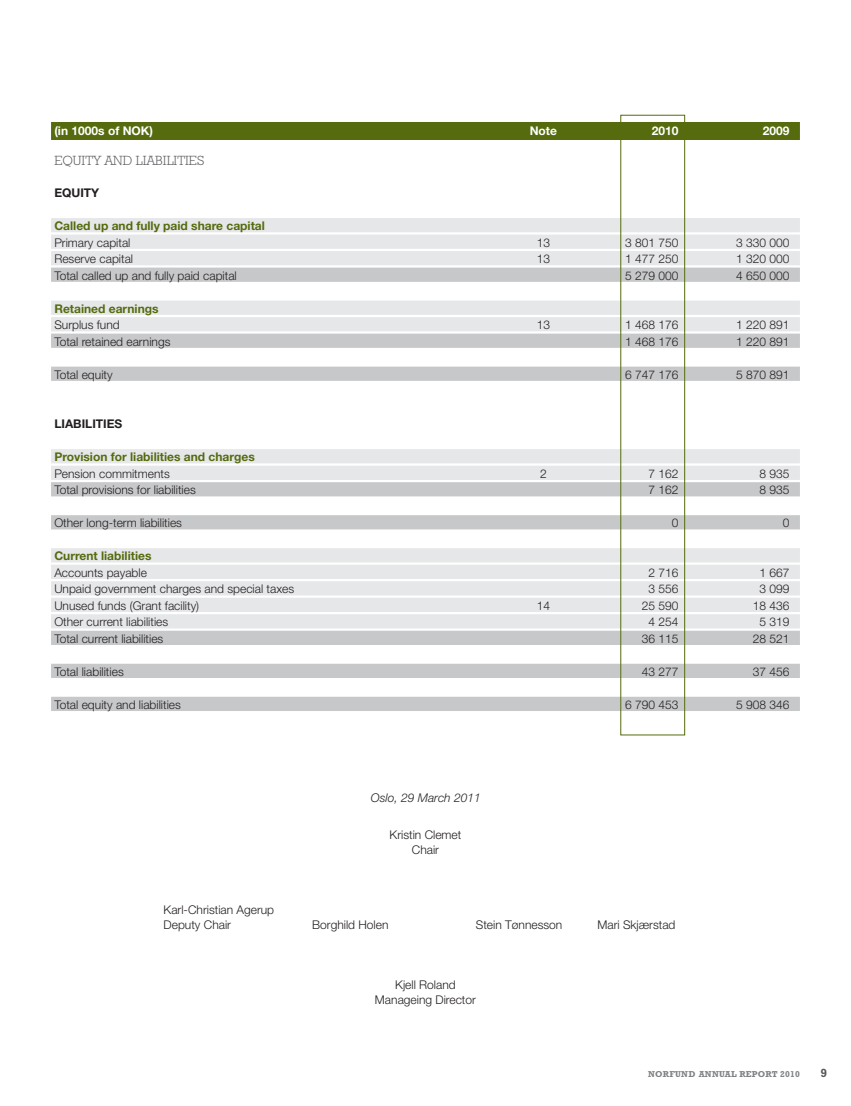
<style>
.page{position:relative;width:851px;height:1106px;background:#fff}
.page>*{position:absolute;margin:0;border:0;box-sizing:border-box;transform-origin:0 0}
.t1{font:300 13.5px "Rockwell";color:#57585a}
.t2{font:300 12px/15px "Helvetica Neue";color:#231f20;text-align:center}
.t3{font:700 12px "Helvetica Neue";color:#556b0e}
.t4{font:700 12px "Helvetica Neue";color:#fff}
.t5{font:700 12px "Helvetica Neue";color:#231f20}
.t6{font:italic 300 12px "Helvetica Neue";color:#231f20}
.t7{font:700 12px "Rockwell";color:#57585a}
.t8{font:700 8.7px "Rockwell";letter-spacing:.02em;color:#808285}
</style>
<div class="page">
<div style="left:51px;top:122px;width:748px;height:18px;background:#556b0e"></div>
<div style="left:51px;top:218px;width:748px;height:14px;background:#e6e7e9"></div>
<div style="left:51px;top:234px;width:748px;height:15px;background:#e6e7e9"></div>
<div style="left:51px;top:251px;width:748px;height:14px;background:#e6e7e9"></div>
<div style="left:51px;top:267px;width:748px;height:15px;background:#c7c8ca"></div>
<div style="left:51px;top:300px;width:748px;height:15px;background:#e6e7e9"></div>
<div style="left:51px;top:317px;width:748px;height:14px;background:#e6e7e9"></div>
<div style="left:51px;top:333px;width:748px;height:15px;background:#c7c8ca"></div>
<div style="left:51px;top:366px;width:748px;height:15px;background:#c7c8ca"></div>
<div style="left:51px;top:449px;width:748px;height:14px;background:#e6e7e9"></div>
<div style="left:51px;top:465px;width:748px;height:15px;background:#e6e7e9"></div>
<div style="left:51px;top:482px;width:748px;height:14px;background:#c7c8ca"></div>
<div style="left:51px;top:515px;width:748px;height:14px;background:#c7c8ca"></div>
<div style="left:51px;top:548px;width:748px;height:14px;background:#e6e7e9"></div>
<div style="left:51px;top:564px;width:748px;height:15px;background:#e6e7e9"></div>
<div style="left:51px;top:581px;width:748px;height:14px;background:#e6e7e9"></div>
<div style="left:51px;top:597px;width:748px;height:15px;background:#e6e7e9"></div>
<div style="left:51px;top:614px;width:748px;height:14px;background:#e6e7e9"></div>
<div style="left:51px;top:630px;width:748px;height:15px;background:#c7c8ca"></div>
<div style="left:51px;top:663px;width:748px;height:15px;background:#c7c8ca"></div>
<div style="left:51px;top:696px;width:748px;height:15px;background:#c7c8ca"></div>
<div style="left:620px;top:115px;width:65px;height:620px;border:1px solid #556b0e"></div>
<p class="t4" style="left:54px;top:123px;width:100px">(in 1000s of NOK)</p>
<p class="t4" style="left:529px;top:123px;width:29px">Note</p>
<p class="t4" style="left:651px;top:123px;width:28px">2010</p>
<p class="t4" style="left:762px;top:123px;width:28px">2009</p>
<p class="t1" style="left:54px;top:153px;width:151px">EQUITY AND LIABILITIES</p>
<p class="t5" style="left:54px;top:185px;width:45px">Equity</p>
<p class="t3" style="left:54px;top:218px;width:212px">Called up and fully paid share capital</p>
<p class="t2" style="left:54px;top:235px;width:78px">Primary capital</p>
<p class="t2" style="left:536px;top:235px;width:15px">13</p>
<p class="t2" style="left:625px;top:235px;width:55px">3 801 750</p>
<p class="t2" style="left:736px;top:235px;width:55px">3 330 000</p>
<p class="t2" style="left:54px;top:251px;width:80px">Reserve capital</p>
<p class="t2" style="left:536px;top:251px;width:15px">13</p>
<p class="t2" style="left:625px;top:251px;width:55px">1 477 250</p>
<p class="t2" style="left:736px;top:251px;width:55px">1 320 000</p>
<p class="t2" style="left:54px;top:268px;width:184px">Total called up and fully paid capital</p>
<p class="t2" style="left:625px;top:268px;width:55px">5 279 000</p>
<p class="t2" style="left:736px;top:268px;width:55px">4 650 000</p>
<p class="t3" style="left:54px;top:301px;width:106px">Retained earnings</p>
<p class="t2" style="left:54px;top:317px;width:67px">Surplus fund</p>
<p class="t2" style="left:536px;top:317px;width:15px">13</p>
<p class="t2" style="left:625px;top:317px;width:55px">1 468 176</p>
<p class="t2" style="left:736px;top:317px;width:55px">1 220 891</p>
<p class="t2" style="left:54px;top:334px;width:118px">Total retained earnings</p>
<p class="t2" style="left:625px;top:334px;width:55px">1 468 176</p>
<p class="t2" style="left:736px;top:334px;width:55px">1 220 891</p>
<p class="t2" style="left:54px;top:367px;width:60px">Total equity</p>
<p class="t2" style="left:625px;top:367px;width:55px">6 747 176</p>
<p class="t2" style="left:736px;top:367px;width:55px">5 870 891</p>
<p class="t5" style="left:54px;top:416px;width:15px">Liabilities</p>
<p class="t3" style="left:54px;top:449px;width:202px">Provision for liabilities and charges</p>
<p class="t2" style="left:54px;top:466px;width:117px">Pension commitments</p>
<p class="t2" style="left:540px;top:466px;width:8px">2</p>
<p class="t2" style="left:648px;top:466px;width:32px">7 162</p>
<p class="t2" style="left:759px;top:466px;width:32px">8 935</p>
<p class="t2" style="left:54px;top:482px;width:143px">Total provisions for liabilities</p>
<p class="t2" style="left:648px;top:482px;width:32px">7 162</p>
<p class="t2" style="left:759px;top:482px;width:32px">8 935</p>
<p class="t2" style="left:54px;top:515px;width:129px">Other long-term liabilities</p>
<p class="t2" style="left:671px;top:515px;width:8px">0</p>
<p class="t2" style="left:782px;top:515px;width:8px">0</p>
<p class="t3" style="left:54px;top:548px;width:99px">Current liabilities</p>
<p class="t2" style="left:54px;top:565px;width:94px">Accounts payable</p>
<p class="t2" style="left:648px;top:565px;width:32px">2 716</p>
<p class="t2" style="left:759px;top:565px;width:32px">1 667</p>
<p class="t2" style="left:54px;top:581px;width:241px">Unpaid government charges and special taxes</p>
<p class="t2" style="left:648px;top:581px;width:32px">3 556</p>
<p class="t2" style="left:759px;top:581px;width:32px">3 099</p>
<p class="t2" style="left:54px;top:598px;width:146px">Unused funds (Grant facility)</p>
<p class="t2" style="left:536px;top:598px;width:15px">14</p>
<p class="t2" style="left:641px;top:598px;width:38px">25 590</p>
<p class="t2" style="left:752px;top:598px;width:38px">18 436</p>
<p class="t2" style="left:54px;top:614px;width:115px">Other current liabilities</p>
<p class="t2" style="left:648px;top:614px;width:32px">4 254</p>
<p class="t2" style="left:759px;top:614px;width:32px">5 319</p>
<p class="t2" style="left:54px;top:631px;width:110px">Total current liabilities</p>
<p class="t2" style="left:641px;top:631px;width:38px">36 115</p>
<p class="t2" style="left:752px;top:631px;width:38px">28 521</p>
<p class="t2" style="left:54px;top:664px;width:71px">Total liabilities</p>
<p class="t2" style="left:641px;top:664px;width:38px">43 277</p>
<p class="t2" style="left:752px;top:664px;width:38px">37 456</p>
<p class="t2" style="left:54px;top:697px;width:128px">Total equity and liabilities</p>
<p class="t2" style="left:625px;top:697px;width:55px">6 790 453</p>
<p class="t2" style="left:736px;top:697px;width:55px">5 908 346</p>
<p class="t2" style="left:164px;top:902px;width:112px;text-align:left">Karl-Christian Agerup<br>Deputy Chair</p>
<p class="t6" style="left:371px;top:790px;width:111px">Oslo, 29 March 2011</p>
<p class="t2" style="left:389px;top:827px;width:73px">Kristin Clemet<br>Chair</p>
<p class="t2" style="left:312px;top:917px;width:78px">Borghild Holen</p>
<p class="t2" style="left:476px;top:917px;width:88px">Stein Tønnesson</p>
<p class="t2" style="left:597px;top:917px;width:79px">Mari Skjærstad</p>
<p class="t2" style="left:375px;top:977px;width:102px">Kjell Roland<br>Manageing Director</p>
<p class="t8" style="left:648px;top:1069px;width:153px">NORFUND ANNUAL REPORT 2010</p>
<p class="t7" style="left:820px;top:1066px;width:8px">9</p>
</div>
